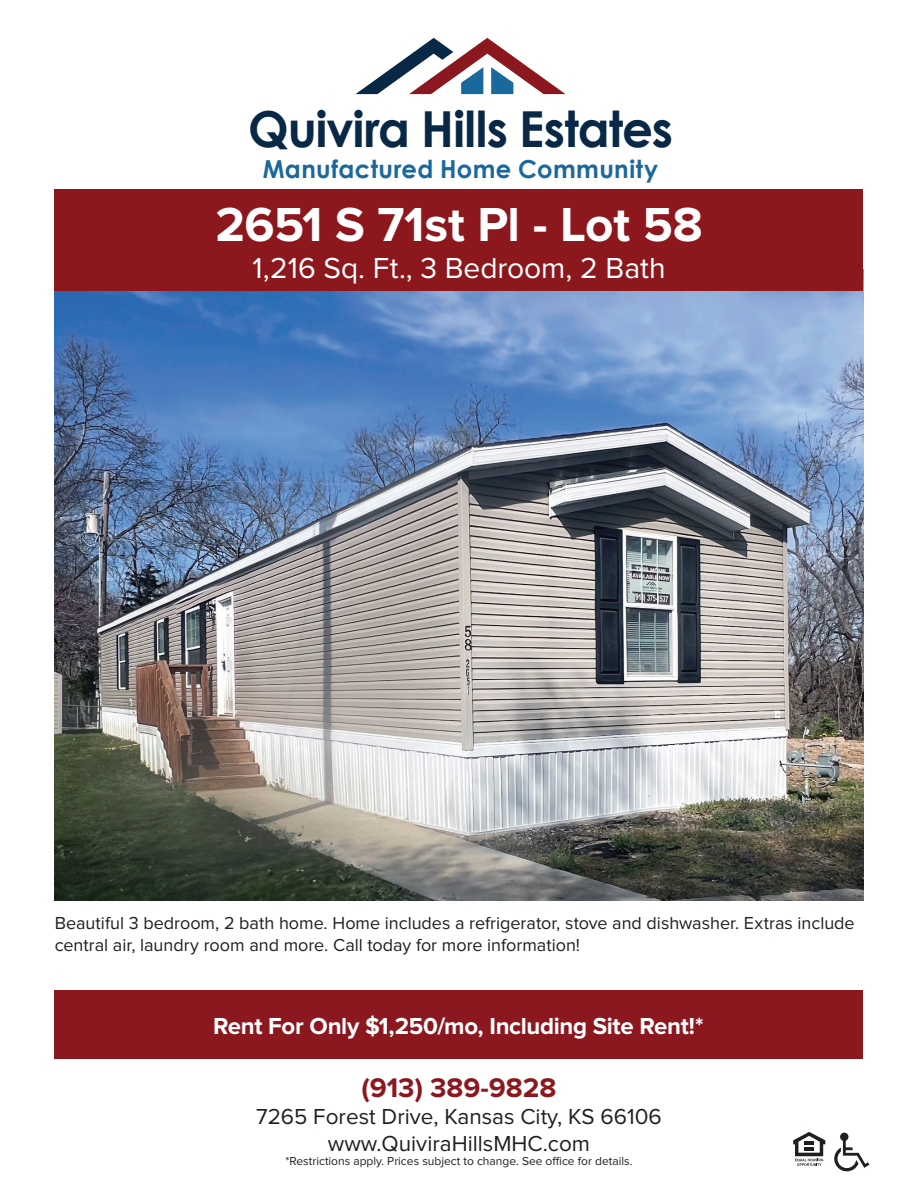
<style>
.page{position:relative;width:918px;height:1188px;background:#fff}
.page>*{position:absolute;margin:0;border:0;box-sizing:border-box;transform-origin:0 0}
.t1{font:700 49.65px "Century Gothic";letter-spacing:-.015em;color:#082846}
.t2{font:700 49.5px "Proxima Nova";letter-spacing:-.01em;color:#fff}
.t3{font:30px "Proxima Nova";color:#fff}
.t4{font:700 27.9px "Proxima Nova";color:#8c181f}
.t5{font:700 24.9px "Century Gothic";letter-spacing:.015em;color:#1b689a}
.t6{font:700 24px "Proxima Nova";letter-spacing:-.015em;color:#fff}
.t7{font:22.5px/27px "Proxima Nova";color:#231f20;text-align:center}
.t8{font:18px/22.5px "Proxima Nova";color:#231f20}
.t9{font:12px "Proxima Nova";color:#231f20}
</style>
<div class="page">
<img style="left:55px;top:269px;width:809px;height:632px">
<div style="left:55px;top:189px;width:808px;height:102px;background:#8c181e"></div>
<svg style="left:356px;top:38px;width:209px;height:56px"></svg>
<svg style="left:834px;top:1133px;width:35px;height:38px"></svg>
<svg style="left:793px;top:1132px;width:32px;height:34px"></svg>
<div style="left:54px;top:990px;width:808px;height:68px;background:#8c181f"></div>
<h1 class="t1" style="left:248px;top:91px;width:426px">Quivira Hills Estates</h1>
<h3 class="t5" style="left:263px;top:150px;width:397px">Manufactured Home Community</h3>
<h2 class="t2" style="left:215px;top:196px;width:489px">2651 S 71st Pl - Lot 58</h2>
<h3 class="t3" style="left:252px;top:254px;width:415px">1,216 Sq. Ft., 3 Bedroom, 2 Bath</h3>
<p class="t8" style="left:55px;top:913px;width:802px">Beautiful 3 bedroom, 2 bath home. Home includes a refrigerator, stove and dishwasher. Extras include central air, laundry room and more. Call today for more information!</p>
<h3 class="t6" style="left:213px;top:1012px;width:492px">Rent For Only $1,250/mo, Including Site Rent!*</h3>
<h3 class="t4" style="left:362px;top:1072px;width:196px">(913) 389-9828</h3>
<p class="t7" style="left:256px;top:1104px;width:407px">7265 Forest Drive, Kansas City, KS 66106 www.QuiviraHillsMHC.com</p>
<p class="t9" style="left:286px;top:1156px;width:348px">*Restrictions apply. Prices subject to change. See office for details.</p>
</div>
